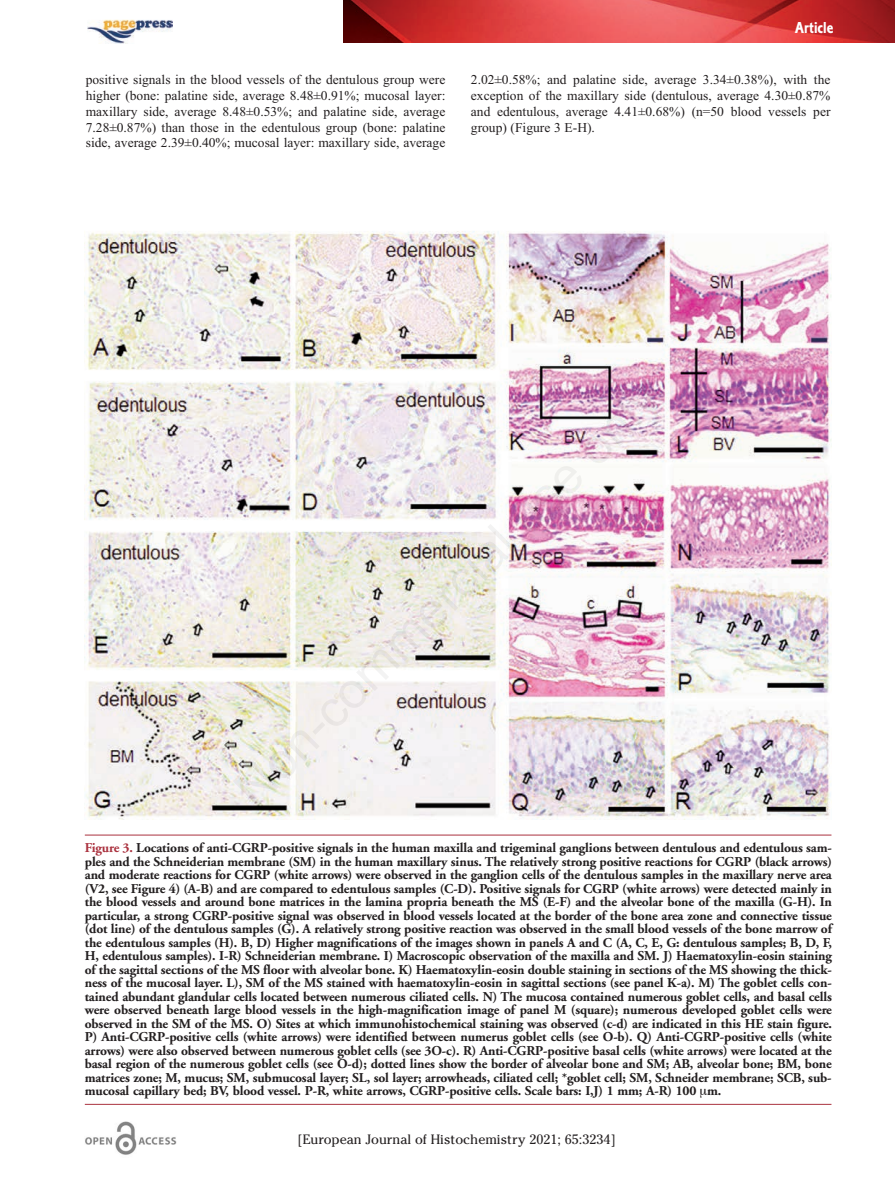
<style>
.page{position:relative;width:895px;height:1188px;background:#fff}
.page>*{position:absolute;margin:0;border:0;box-sizing:border-box;transform-origin:0 0}
.t1{font:16.5px "Corinthian Bold Condensed Plain";color:#fff}
.t2{font:700 13.5px/13.5px "Adobe Garamond";letter-spacing:-.01em;color:#231f20;text-align:justify}
.t3{font:13.5px/15.8px "Times New Roman";color:#231f20;text-align:justify}
.t4{font:13.5px "Cheltenham";color:#231f20}
.s1{color:#aa323f}
</style>
<div class="page">
<svg style="left:343px;top:0;width:551px;height:42px;background:#cc3c3d"></svg>
<img style="left:88px;top:19px;width:84px;height:24px">
<img style="left:85px;top:1122px;width:92px;height:33px">
<hr style="left:85px;top:835px;width:746px;height:1px;background:#aa323f">
<hr style="left:85px;top:1104px;width:746px;height:1px;background:#aa323f">
<img style="left:85px;top:231px;width:746px;height:589px">
<p class="t1" style="left:794px;top:22px;width:40px">Article</p>
<p class="t3" style="left:86px;top:72px;width:361px">positive signals in the blood vessels of the dentulous group were higher (bone: palatine side, average 8.48±0.91%; mucosal layer: maxillary side, average 8.48±0.53%; and palatine side, average 7.28±0.87%) than those in the edentulous group (bone: palatine side, average 2.39±0.40%; mucosal layer: maxillary side, average</p>
<p class="t3" style="left:471px;top:72px;width:361px">2.02±0.58%; and palatine side, average 3.34±0.38%), with the exception of the maxillary side (dentulous, average 4.30±0.87% and edentulous, average 4.41±0.68%) (n=50 blood vessels per group) (Figure 3 E-H).</p>
<p class="t2" style="left:85px;top:843px;width:748px"><span class="s1">Figure 3.</span> Locations of anti-CGRP-positive signals in the human maxilla and trigeminal ganglions between dentulous and edentulous sam&shy;ples and the Schneiderian membrane (SM) in the human maxillary sinus. The relatively strong positive reactions for CGRP (black arrows) and moderate reactions for CGRP (white arrows) were observed in the ganglion cells of the dentulous samples in the maxillary nerve area (V2, see Figure 4) (A-B) and are compared to edentulous samples (C-D). Positive signals for CGRP (white arrows) were detected mainly in the blood vessels and around bone matrices in the lamina propria beneath the MS (E-F) and the alveolar bone of the maxilla (G-H). In particular, a strong CGRP-positive signal was observed in blood vessels located at the border of the bone area zone and connective tissue (dot line) of the dentulous samples (G). A relatively strong positive reaction was observed in the small blood vessels of the bone marrow of the edentulous samples (H). B, D) Higher magnifications of the images shown in panels A and C (A, C, E, G: dentulous samples; B, D, F, H, edentulous samples). I-R) Schneiderian membrane. I) Macroscopic observation of the maxilla and SM. J) Haematoxylin-eosin staining of the sagittal sections of the MS floor with alveolar bone. K) Haematoxylin-eosin double staining in sections of the MS showing the thick&shy;ness of the mucosal layer. L), SM of the MS stained with haematoxylin-eosin in sagittal sections (see panel K-a). M) The goblet cells con&shy;tained abundant glandular cells located between numerous ciliated cells. N) The mucosa contained numerous goblet cells, and basal cells were observed beneath large blood vessels in the high-magnification image of panel M (square); numerous developed goblet cells were observed in the SM of the MS. O) Sites at which immunohistochemical staining was observed (c-d) are indicated in this HE stain figure.<br>P) Anti-CGRP-positive cells (white arrows) were identified between numerus goblet cells (see O-b). Q) Anti-CGRP-positive cells (white arrows) were also observed between numerous goblet cells (see 3O-c). R) Anti-CGRP-positive basal cells (white arrows) were located at the basal region of the numerous goblet cells (see O-d); dotted lines show the border of alveolar bone and SM; AB, alveolar bone; BM, bone matrices zone; M, mucus; SM, submucosal layer; SL, sol layer; arrowheads, ciliated cell; *goblet cell; SM, Schneider membrane; SCB, sub&shy;mucosal capillary bed; BV, blood vessel. P-R, white arrows, CGRP-positive cells. Scale bars: I,J) 1 mm; A-R) 100 m.</p>
<p class="t4" style="left:297px;top:1132px;width:320px">[European Journal of Histochemistry 2021; 65:3234]</p>
</div>
